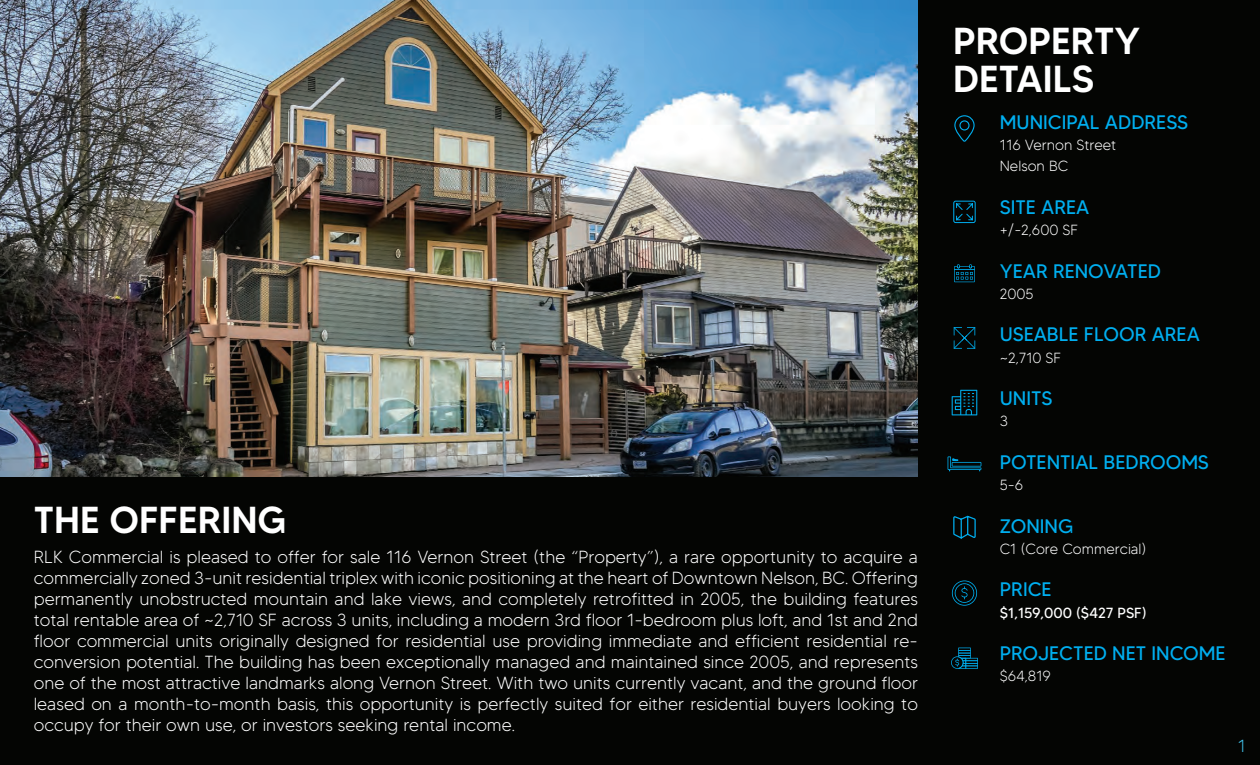
<style>
.page{position:relative;width:1260px;height:765px;background:#040503}
.page>*{position:absolute;margin:0;border:0;box-sizing:border-box;transform-origin:0 0}
.t1{font:500 37.5px/37.5px "MADETOMMY";color:#fff}
.t2{font:19.5px "MADETOMMY";color:#00aeef}
.t3{font:300 17.5px/21px "MADETOMMY";color:#fff;text-align:justify}
.t4{font:300 17.5px "MADETOMMY";color:#43c7f0}
.t5{font:300 14.62px/21.2px "MADETOMMY";color:#fff}
.t6{font:14.62px "MADETOMMY";letter-spacing:-.01em;color:#fff}
</style>
<div class="page">
<img style="left:0;top:0;width:918px;height:477px">
<svg style="left:954px;top:115px;width:21px;height:27px"></svg>
<svg style="left:953px;top:515px;width:23px;height:24px"></svg>
<svg style="left:953px;top:200px;width:23px;height:24px"></svg>
<svg style="left:952px;top:581px;width:25px;height:25px"></svg>
<svg style="left:954px;top:327px;width:21px;height:22px"></svg>
<svg style="left:954px;top:264px;width:21px;height:18px"></svg>
<svg style="left:952px;top:390px;width:25px;height:25px"></svg>
<svg style="left:951px;top:648px;width:27px;height:21px"></svg>
<svg style="left:948px;top:456px;width:33px;height:15px"></svg>
<h1 class="t1" style="left:34px;top:500px;width:254px">THE OFFERING</h1>
<p class="t3" style="left:34px;top:547px;width:886px">RLK Commercial is pleased to offer for sale 116 Vernon Street (the “Property”), a rare opportunity to acquire a commercially zoned 3-unit residential triplex with iconic positioning at the heart of Downtown Nelson, BC. Offering permanently unobstructed mountain and lake views, and completely retrofitted in 2005, the building features total rentable area of ~2,710 SF across 3 units, including a modern 3rd floor 1-bedroom plus loft, and 1st and 2nd floor commercial units originally designed for residential use providing immediate and efficient residential re&shy;conversion potential. The building has been exceptionally managed and maintained since 2005, and represents one of the most attractive landmarks along Vernon Street. With two units currently vacant, and the ground floor leased on a month-to-month basis, this opportunity is perfectly suited for either residential buyers looking to occupy for their own use, or investors seeking rental income.</p>
<h1 class="t1" style="left:953px;top:22px;width:188px">PROPERTY<br>DETAILS</h1>
<p class="t2" style="left:1000px;top:110px;width:190px">MUNICIPAL ADDRESS</p>
<p class="t5" style="left:1000px;top:134px;width:118px">116 Vernon Street<br>Nelson BC</p>
<p class="t2" style="left:1000px;top:195px;width:91px">SITE AREA</p>
<p class="t5" style="left:1000px;top:219px;width:80px">+/-2,600 SF</p>
<p class="t2" style="left:1000px;top:259px;width:163px">YEAR RENOVATED</p>
<p class="t5" style="left:1000px;top:283px;width:35px">2005</p>
<p class="t2" style="left:1000px;top:323px;width:202px">USEABLE FLOOR AREA</p>
<p class="t5" style="left:1000px;top:347px;width:63px">~2,710 SF</p>
<p class="t2" style="left:1000px;top:386px;width:54px">UNITS</p>
<p class="t5" style="left:1000px;top:411px;width:10px">3</p>
<p class="t2" style="left:1000px;top:450px;width:211px">POTENTIAL BEDROOMS</p>
<p class="t5" style="left:1000px;top:474px;width:25px">5-6</p>
<p class="t2" style="left:1000px;top:514px;width:75px">ZONING</p>
<p class="t5" style="left:1000px;top:538px;width:148px">C1 (Core Commercial)</p>
<p class="t2" style="left:1000px;top:578px;width:53px">PRICE</p>
<p class="t6" style="left:1000px;top:604px;width:148px">$1,159,000 ($427 PSF)</p>
<p class="t2" style="left:1000px;top:641px;width:227px">PROJECTED NET INCOME</p>
<p class="t5" style="left:1000px;top:666px;width:53px">$64,819</p>
<p class="t4" style="left:1238px;top:736px;width:9px">1</p>
</div>
